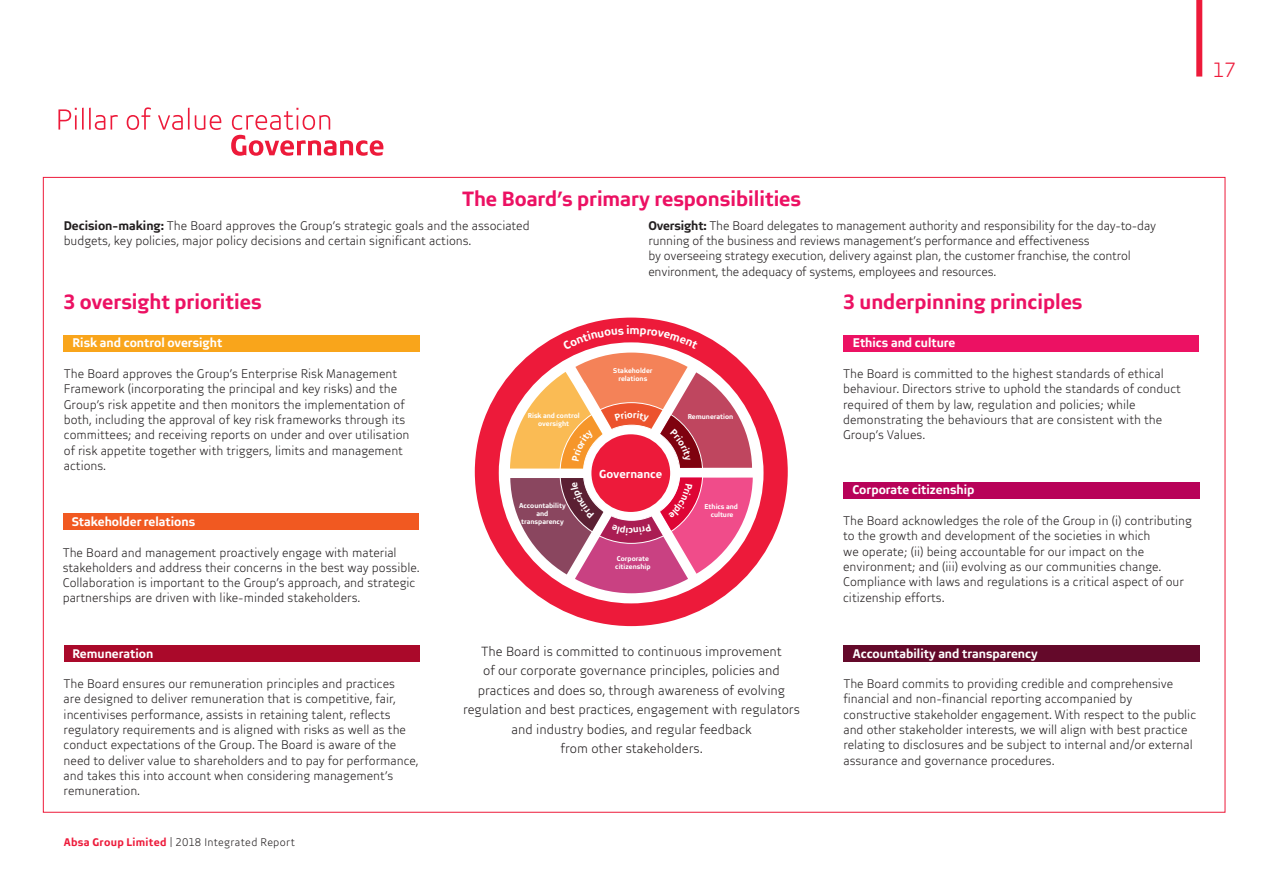
<style>
.page{position:relative;width:1263px;height:893px;background:#fff}
.page>*{position:absolute;margin:0;border:0;box-sizing:border-box;transform-origin:0 0}
.heading_level_one_ne{font:700 21px "Brave Sans";color:#ec1163}
.t1{font:300 21px "Brave Sans";color:#ed1a3a}
.heading_level_one_ne-2{font:300 13.5px/19.5px "Brave Sans";color:#231f20;text-align:center}
.Normal_Body_Copy{font:300 12.75px/15.3px "Brave Sans";color:#231f20}
.Normal_Body_Copy-2{font:700 12.75px "Brave Sans";color:#fff}
.t2{font:700 11.85px "Brave Sans";color:#fff}
.t3{font:300 11.25px "Brave Sans";letter-spacing:.025em;color:#231f20}
.t4{font:700 7.05px/7.8px "Brave Sans";color:#fff;text-align:center}
.s1{font-weight:700}
.s2{font-weight:700;color:#ed1a3a}
</style>
<div class="page">
<div style="left:1196px;top:0;width:6px;height:77px;background:#ed1a3a"></div>
<div style="left:475px;top:318px;width:313px;height:308px;background:#ed1a3a;border-radius:50%"></div>
<div style="left:499px;top:342px;width:264px;height:261px;background:#fff;border-radius:50%"></div>
<div style="left:591px;top:434px;width:79px;height:78px;background:#ed1a3a;border-radius:50%"></div>
<div style="left:843px;top:335px;width:356px;height:16px;background:#ec1163"></div>
<div style="left:843px;top:482px;width:356px;height:17px;background:#b80259"></div>
<div style="left:843px;top:645px;width:356px;height:17px;background:#64092a"></div>
<div style="left:63px;top:335px;width:356px;height:16px;background:#f9a51b"></div>
<div style="left:63px;top:513px;width:356px;height:17px;background:#f15921"></div>
<div style="left:64px;top:645px;width:355px;height:17px;background:#aa092a"></div>
<svg style="left:58px;top:107px;width:325px;height:49px"></svg>
<svg style="left:510px;top:478px;width:243px;height:115px"></svg>
<svg style="left:510px;top:325px;width:242px;height:144px"></svg>
<h1 class="t1" style="left:1212px;top:57px;width:25px">17</h1>
<p class="heading_level_one_ne" style="left:462px;top:186px;width:341px">The Board’s primary responsibilities</p>
<p class="Normal_Body_Copy" style="left:64px;top:218px;width:467px"><span class="s1">Decision-making:</span> The Board approves the Group’s strategic goals and the associated budgets, key policies, major policy decisions and certain significant actions.</p>
<p class="Normal_Body_Copy" style="left:648px;top:218px;width:509px"><span class="s1">Oversight:</span> The Board delegates to management authority and responsibility for the day-to-day running of the business and reviews management’s performance and effectiveness<br>by overseeing strategy execution, delivery against plan, the customer franchise, the control environment, the adequacy of systems, employees and resources.</p>
<p class="heading_level_one_ne" style="left:63px;top:289px;width:200px">3 oversight priorities</p>
<p class="heading_level_one_ne" style="left:843px;top:289px;width:241px">3 underpinning principles</p>
<p class="Normal_Body_Copy-2" style="left:73px;top:335px;width:151px">Risk and control oversight</p>
<p class="Normal_Body_Copy-2" style="left:853px;top:335px;width:104px">Ethics and culture</p>
<p class="Normal_Body_Copy" style="left:64px;top:366px;width:347px">The Board approves the Group’s Enterprise Risk Management Framework (incorporating the principal and key risks) and the Group’s risk appetite and then monitors the implementation of both, including the approval of key risk frameworks through its committees; and receiving reports on under and over utilisation of risk appetite together with triggers, limits and management actions.</p>
<p class="t4" style="left:528px;top:412px;width:53px">Risk and control oversight</p>
<p class="t4" style="left:613px;top:366px;width:41px">Stakeholder relations</p>
<p class="t2" style="left:599px;top:467px;width:64px">Governance</p>
<p class="t4" style="left:688px;top:412px;width:47px">Remuneration</p>
<p class="Normal_Body_Copy" style="left:843px;top:366px;width:339px">The Board is committed to the highest standards of ethical behaviour. Directors strive to uphold the standards of conduct required of them by law, regulation and policies; while demonstrating the behaviours that are consistent with the Group’s Values.</p>
<p class="Normal_Body_Copy-2" style="left:852px;top:482px;width:124px">Corporate citizenship</p>
<p class="Normal_Body_Copy-2" style="left:72px;top:514px;width:125px">Stakeholder relations</p>
<p class="Normal_Body_Copy" style="left:63px;top:544px;width:358px">The Board and management proactively engage with material stakeholders and address their concerns in the best way possible.<br>Collaboration is important to the Group’s approach, and strategic partnerships are driven with like-minded stakeholders.</p>
<p class="t4" style="left:519px;top:501px;width:48px">Accountability and transparency</p>
<p class="t4" style="left:615px;top:554px;width:37px;text-align:left">Corporate citizenship</p>
<p class="t4" style="left:705px;top:502px;width:35px">Ethics and</p>
<p class="t4" style="left:711px;top:510px;width:24px">culture</p>
<p class="Normal_Body_Copy" style="left:843px;top:513px;width:350px">The Board acknowledges the role of the Group in (i) contributing to the growth and development of the societies in which<br>we operate; (ii) being accountable for our impact on the environment; and (iii) evolving as our communities change.<br>Compliance with laws and regulations is a critical aspect of our citizenship efforts.</p>
<p class="Normal_Body_Copy-2" style="left:72px;top:646px;width:82px">Remuneration</p>
<p class="Normal_Body_Copy" style="left:64px;top:676px;width:357px">The Board ensures our remuneration principles and practices<br>are designed to deliver remuneration that is competitive, fair, incentivises performance, assists in retaining talent, reflects regulatory requirements and is aligned with risks as well as the conduct expectations of the Group. The Board is aware of the need to deliver value to shareholders and to pay for performance, and takes this into account when considering management’s remuneration.</p>
<p class="heading_level_one_ne-2" style="left:463px;top:641px;width:338px">The Board is committed to continuous improvement<br>of our corporate governance principles, policies and practices and does so, through awareness of evolving regulation and best practices, engagement with regulators and industry bodies, and regular feedback<br>from other stakeholders.</p>
<p class="Normal_Body_Copy-2" style="left:853px;top:646px;width:186px">Accountability and transparency</p>
<p class="Normal_Body_Copy" style="left:843px;top:676px;width:354px">The Board commits to providing credible and comprehensive financial and non-financial reporting accompanied by constructive stakeholder engagement. With respect to the public and other stakeholder interests, we will align with best practice relating to disclosures and be subject to internal and/or external assurance and governance procedures.</p>
<p class="t3" style="left:64px;top:836px;width:233px"><span class="s2">Absa Group Limited</span> | 2018 Integrated Report</p>
</div>
